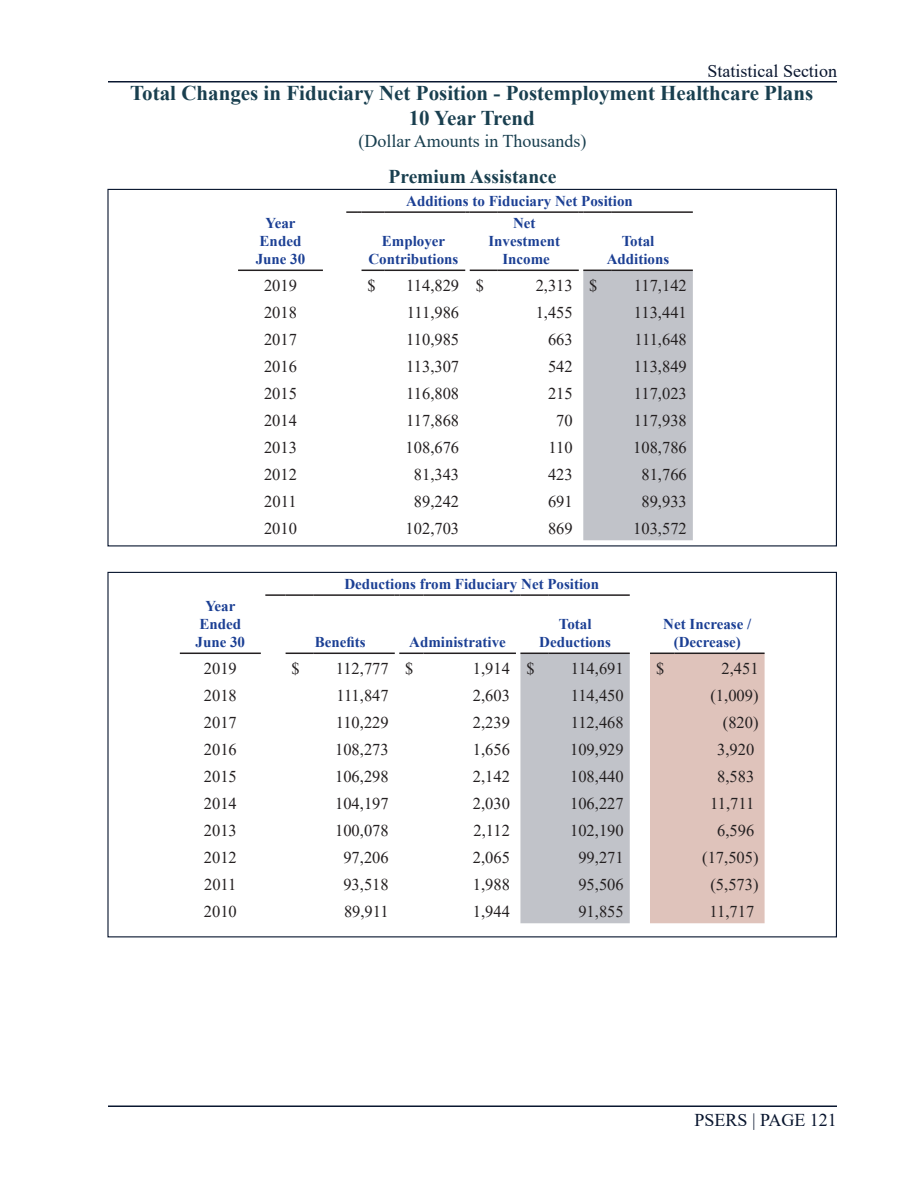
<style>
.page{position:relative;width:918px;height:1188px;background:#fff}
.page>*{position:absolute;margin:0;border:0;box-sizing:border-box;transform-origin:0 0}
.t1{font:700 21px/25.2px "Times New Roman";color:#193f4f;text-align:center}
.t2{font:700 19.5px "Times New Roman";color:#193f4f}
.t3{font:18px "Times New Roman";color:#09162f}
.t4{font:18px "Times New Roman";color:#193f4f}
.t5{font:16.5px "Times New Roman";color:#231f20}
.t6{font:700 15px/18px "Times New Roman";color:#1b3f94;text-align:center}
</style>
<div class="page">
<hr style="left:108px;top:81px;width:729px;height:1px;background:#09162f">
<hr style="left:108px;top:1106px;width:729px;height:1px;background:#09162f">
<svg style="left:362px;top:270px;width:22px;height:1px"></svg>
<hr style="left:384px;top:270px;width:81px;height:1px;background:#231f20">
<svg style="left:470px;top:270px;width:28px;height:1px"></svg>
<hr style="left:498px;top:270px;width:81px;height:1px;background:#231f20">
<div style="left:583px;top:270px;width:110px;height:270px;background:#c1c3c9"></div>
<hr style="left:612px;top:270px;width:81px;height:1px;background:#231f20">
<svg style="left:346px;top:211px;width:16px;height:2px"></svg>
<hr style="left:362px;top:211px;width:22px;height:2px;background:#231f20">
<hr style="left:384px;top:211px;width:81px;height:2px;background:#231f20">
<hr style="left:470px;top:211px;width:28px;height:2px;background:#231f20">
<hr style="left:498px;top:211px;width:81px;height:2px;background:#231f20">
<hr style="left:583px;top:211px;width:29px;height:2px;background:#231f20">
<hr style="left:612px;top:211px;width:81px;height:2px;background:#231f20">
<hr style="left:238px;top:270px;width:85px;height:1px;background:#231f20">
<svg style="left:286px;top:653px;width:28px;height:1px"></svg>
<hr style="left:314px;top:653px;width:81px;height:1px;background:#231f20">
<svg style="left:399px;top:653px;width:25px;height:1px"></svg>
<hr style="left:424px;top:653px;width:92px;height:1px;background:#231f20">
<div style="left:520px;top:653px;width:110px;height:270px;background:#c1c3c9"></div>
<hr style="left:549px;top:653px;width:81px;height:1px;background:#231f20">
<div style="left:650px;top:653px;width:115px;height:270px;background:#dfc3bb"></div>
<hr style="left:674px;top:653px;width:91px;height:1px;background:#231f20">
<hr style="left:286px;top:594px;width:28px;height:2px;background:#231f20">
<hr style="left:314px;top:594px;width:81px;height:2px;background:#231f20">
<hr style="left:399px;top:594px;width:25px;height:2px;background:#231f20">
<hr style="left:424px;top:594px;width:92px;height:2px;background:#231f20">
<hr style="left:520px;top:594px;width:29px;height:2px;background:#231f20">
<hr style="left:549px;top:594px;width:81px;height:2px;background:#231f20">
<hr style="left:265px;top:594px;width:21px;height:2px;background:#231f20">
<hr style="left:180px;top:653px;width:81px;height:1px;background:#231f20">
<p class="t3" style="left:708px;top:58px;width:131px">Statistical Section</p>
<p class="t1" style="left:130px;top:80px;width:685px">Total Changes in Fiduciary Net Position - Postemployment Healthcare Plans<br>10 Year Trend</p>
<p class="t4" style="left:358px;top:128px;width:230px">(Dollar Amounts in Thousands)</p>
<p class="t2" style="left:388px;top:163px;width:170px">Premium Assistance</p>
<p class="t6" style="left:406px;top:192px;width:228px">Additions to Fiduciary Net Position</p>
<p class="t6" style="left:256px;top:214px;width:51px">Year<br>Ended<br>June 30</p>
<p class="t6" style="left:513px;top:214px;width:24px">Net</p>
<p class="t6" style="left:488px;top:232px;width:73px">Investment</p>
<p class="t6" style="left:502px;top:250px;width:49px">Income</p>
<p class="t6" style="left:382px;top:232px;width:65px">Employer</p>
<p class="t6" style="left:368px;top:250px;width:92px">Contributions</p>
<p class="t6" style="left:622px;top:232px;width:34px">Total</p>
<p class="t6" style="left:607px;top:250px;width:64px">Additions</p>
<p class="t5" style="left:264px;top:274px;width:34px">2019</p>
<p class="t5" style="left:368px;top:274px;width:10px">$</p>
<p class="t5" style="left:406px;top:274px;width:55px">114,829</p>
<p class="t5" style="left:476px;top:274px;width:10px">$</p>
<p class="t5" style="left:536px;top:274px;width:39px">2,313</p>
<p class="t5" style="left:589px;top:274px;width:10px">$</p>
<p class="t5" style="left:634px;top:274px;width:55px">117,142</p>
<p class="t5" style="left:264px;top:301px;width:34px">2018</p>
<p class="t5" style="left:407px;top:301px;width:54px">111,986</p>
<p class="t5" style="left:536px;top:301px;width:39px">1,455</p>
<p class="t5" style="left:634px;top:301px;width:55px">113,441</p>
<p class="t5" style="left:264px;top:328px;width:34px">2017</p>
<p class="t5" style="left:406px;top:328px;width:55px">110,985</p>
<p class="t5" style="left:548px;top:328px;width:26px">663</p>
<p class="t5" style="left:634px;top:328px;width:54px">111,648</p>
<p class="t5" style="left:264px;top:355px;width:34px">2016</p>
<p class="t5" style="left:406px;top:355px;width:55px">113,307</p>
<p class="t5" style="left:548px;top:355px;width:26px">542</p>
<p class="t5" style="left:634px;top:355px;width:55px">113,849</p>
<p class="t5" style="left:264px;top:382px;width:34px">2015</p>
<p class="t5" style="left:406px;top:382px;width:55px">116,808</p>
<p class="t5" style="left:548px;top:382px;width:26px">215</p>
<p class="t5" style="left:634px;top:382px;width:55px">117,023</p>
<p class="t5" style="left:264px;top:409px;width:34px">2014</p>
<p class="t5" style="left:406px;top:409px;width:55px">117,868</p>
<p class="t5" style="left:556px;top:409px;width:18px">70</p>
<p class="t5" style="left:634px;top:409px;width:55px">117,938</p>
<p class="t5" style="left:264px;top:436px;width:34px">2013</p>
<p class="t5" style="left:406px;top:436px;width:55px">108,676</p>
<p class="t5" style="left:549px;top:436px;width:26px">110</p>
<p class="t5" style="left:633px;top:436px;width:55px">108,786</p>
<p class="t5" style="left:264px;top:463px;width:34px">2012</p>
<p class="t5" style="left:414px;top:463px;width:47px">81,343</p>
<p class="t5" style="left:548px;top:463px;width:26px">423</p>
<p class="t5" style="left:641px;top:463px;width:47px">81,766</p>
<p class="t5" style="left:264px;top:490px;width:34px">2011</p>
<p class="t5" style="left:414px;top:490px;width:47px">89,242</p>
<p class="t5" style="left:548px;top:490px;width:26px">691</p>
<p class="t5" style="left:641px;top:490px;width:47px">89,933</p>
<p class="t5" style="left:264px;top:517px;width:34px">2010</p>
<p class="t5" style="left:406px;top:517px;width:55px">102,703</p>
<p class="t5" style="left:548px;top:517px;width:26px">869</p>
<p class="t5" style="left:633px;top:517px;width:55px">103,572</p>
<p class="t6" style="left:196px;top:597px;width:51px">Year<br>Ended<br>June 30</p>
<p class="t6" style="left:344px;top:575px;width:256px">Deductions from Fiduciary Net Position</p>
<p class="t6" style="left:315px;top:633px;width:52px">Benefits</p>
<p class="t6" style="left:409px;top:633px;width:98px">Administrative</p>
<p class="t6" style="left:559px;top:615px;width:34px">Total</p>
<p class="t6" style="left:539px;top:633px;width:73px">Deductions</p>
<p class="t6" style="left:663px;top:615px;width:90px">Net Increase /</p>
<p class="t6" style="left:674px;top:633px;width:69px">(Decrease)</p>
<p class="t5" style="left:204px;top:657px;width:34px">2019</p>
<p class="t5" style="left:292px;top:657px;width:10px">$</p>
<p class="t5" style="left:336px;top:657px;width:55px">112,777</p>
<p class="t5" style="left:405px;top:657px;width:10px">$</p>
<p class="t5" style="left:473px;top:657px;width:39px">1,914</p>
<p class="t5" style="left:526px;top:657px;width:10px">$</p>
<p class="t5" style="left:571px;top:657px;width:55px">114,691</p>
<p class="t5" style="left:656px;top:657px;width:10px">$</p>
<p class="t5" style="left:721px;top:657px;width:39px">2,451</p>
<p class="t5" style="left:204px;top:684px;width:34px">2018</p>
<p class="t5" style="left:336px;top:684px;width:54px">111,847</p>
<p class="t5" style="left:473px;top:684px;width:39px">2,603</p>
<p class="t5" style="left:571px;top:684px;width:55px">114,450</p>
<p class="t5" style="left:710px;top:684px;width:50px">(1,009)</p>
<p class="t5" style="left:204px;top:711px;width:34px">2017</p>
<p class="t5" style="left:336px;top:711px;width:55px">110,229</p>
<p class="t5" style="left:473px;top:711px;width:39px">2,239</p>
<p class="t5" style="left:571px;top:711px;width:55px">112,468</p>
<p class="t5" style="left:723px;top:711px;width:37px">(820)</p>
<p class="t5" style="left:204px;top:738px;width:34px">2016</p>
<p class="t5" style="left:335px;top:738px;width:55px">108,273</p>
<p class="t5" style="left:473px;top:738px;width:39px">1,656</p>
<p class="t5" style="left:570px;top:738px;width:55px">109,929</p>
<p class="t5" style="left:717px;top:738px;width:39px">3,920</p>
<p class="t5" style="left:204px;top:765px;width:34px">2015</p>
<p class="t5" style="left:335px;top:765px;width:55px">106,298</p>
<p class="t5" style="left:473px;top:765px;width:39px">2,142</p>
<p class="t5" style="left:570px;top:765px;width:55px">108,440</p>
<p class="t5" style="left:717px;top:765px;width:39px">8,583</p>
<p class="t5" style="left:204px;top:792px;width:34px">2014</p>
<p class="t5" style="left:335px;top:792px;width:55px">104,197</p>
<p class="t5" style="left:473px;top:792px;width:39px">2,030</p>
<p class="t5" style="left:570px;top:792px;width:55px">106,227</p>
<p class="t5" style="left:710px;top:792px;width:46px">11,711</p>
<p class="t5" style="left:204px;top:819px;width:34px">2013</p>
<p class="t5" style="left:335px;top:819px;width:55px">100,078</p>
<p class="t5" style="left:473px;top:819px;width:38px">2,112</p>
<p class="t5" style="left:570px;top:819px;width:55px">102,190</p>
<p class="t5" style="left:717px;top:819px;width:39px">6,596</p>
<p class="t5" style="left:204px;top:846px;width:34px">2012</p>
<p class="t5" style="left:343px;top:846px;width:47px">97,206</p>
<p class="t5" style="left:473px;top:846px;width:39px">2,065</p>
<p class="t5" style="left:578px;top:846px;width:47px">99,271</p>
<p class="t5" style="left:702px;top:846px;width:58px">(17,505)</p>
<p class="t5" style="left:204px;top:873px;width:34px">2011</p>
<p class="t5" style="left:343px;top:873px;width:47px">93,518</p>
<p class="t5" style="left:473px;top:873px;width:39px">1,988</p>
<p class="t5" style="left:578px;top:873px;width:47px">95,506</p>
<p class="t5" style="left:710px;top:873px;width:50px">(5,573)</p>
<p class="t5" style="left:204px;top:900px;width:34px">2010</p>
<p class="t5" style="left:344px;top:900px;width:46px">89,911</p>
<p class="t5" style="left:473px;top:900px;width:39px">1,944</p>
<p class="t5" style="left:578px;top:900px;width:47px">91,855</p>
<p class="t5" style="left:710px;top:900px;width:46px">11,717</p>
<p class="t3" style="left:695px;top:1107px;width:144px">PSERS | PAGE 121</p>
</div>
